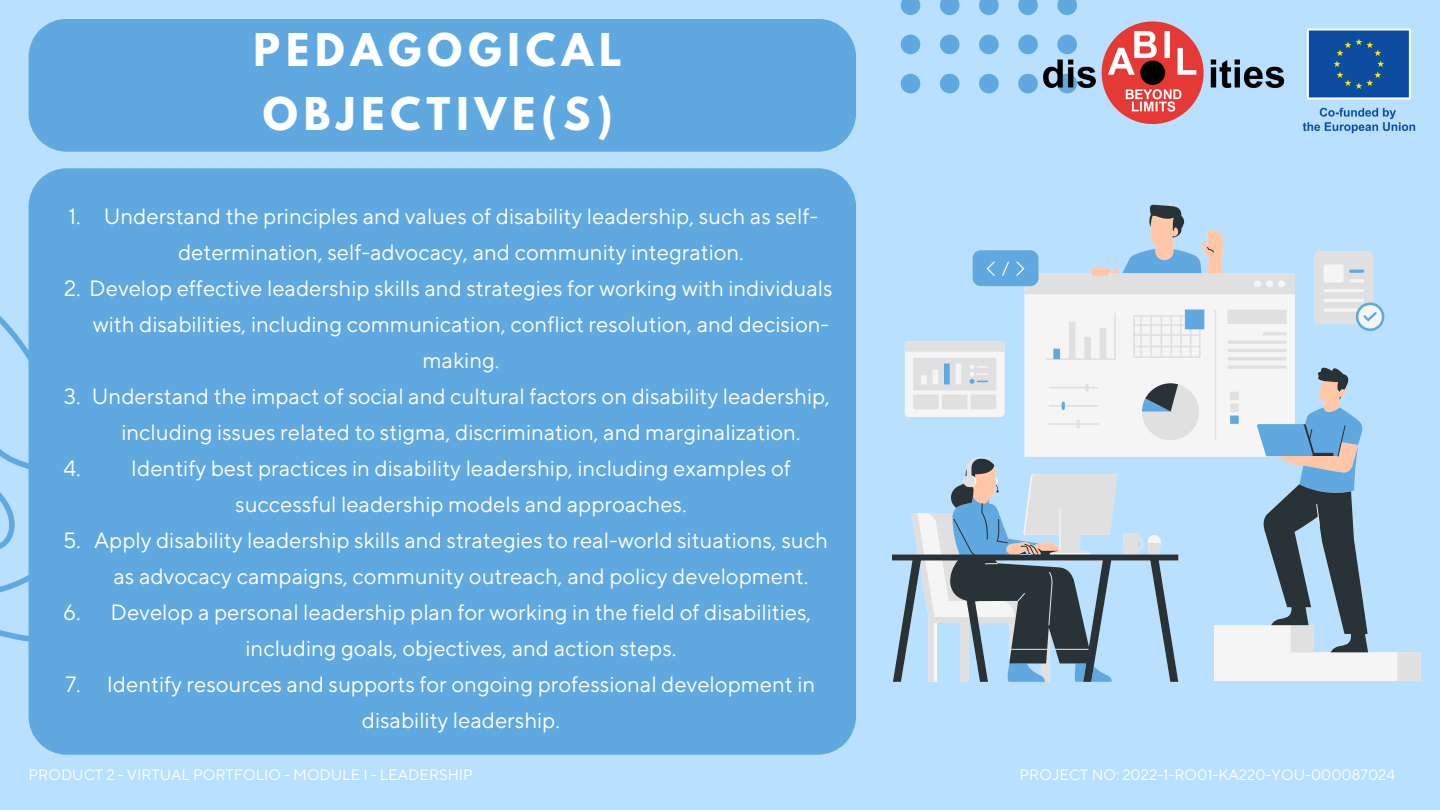
<style>
.page{position:relative;width:1440px;height:810px;background:#b9e1ff}
.page>*{position:absolute;margin:0;border:0;box-sizing:border-box;transform-origin:0 0}
.t1{font:700 40px/64.5px "League Spartan";letter-spacing:.15em;color:#fff}
.t2{font:22px/36px "TT Norms Pro";color:#fff;text-align:center}
.t3{font:15px "TT Norms Pro";color:#fff}
</style>
<div class="page">
<svg style="left:0;top:202px;width:29px;height:506px"></svg>
<div style="left:29px;top:19px;width:827px;height:133px;background:#5fa9e0"></div>
<div style="left:29px;top:168px;width:827px;height:587px;background:#5fa9e0"></div>
<svg style="left:1384px;top:315px;width:37px;height:366px"></svg>
<svg style="left:1368px;top:251px;width:16px;height:430px"></svg>
<svg style="left:892px;top:204px;width:476px;height:478px"></svg>
<svg style="left:901px;top:0;width:19px;height:15px"></svg>
<svg style="left:901px;top:35px;width:19px;height:19px"></svg>
<svg style="left:901px;top:74px;width:19px;height:19px"></svg>
<svg style="left:940px;top:0;width:19px;height:15px"></svg>
<svg style="left:940px;top:35px;width:19px;height:19px"></svg>
<svg style="left:940px;top:74px;width:19px;height:19px"></svg>
<svg style="left:979px;top:0;width:20px;height:15px"></svg>
<svg style="left:979px;top:35px;width:20px;height:19px"></svg>
<svg style="left:979px;top:74px;width:20px;height:19px"></svg>
<svg style="left:1018px;top:0;width:20px;height:15px"></svg>
<svg style="left:1018px;top:35px;width:16px;height:19px"></svg>
<svg style="left:1018px;top:74px;width:16px;height:19px"></svg>
<svg style="left:1057px;top:0;width:20px;height:15px"></svg>
<img style="left:1302px;top:28px;width:114px;height:106px">
<img style="left:1034px;top:21px;width:251px;height:103px">
<p class="t1" style="left:253px;top:22px;width:370px">PEDAGOGICAL<br>OBJECTIVE(S)</p>
<p class="t2" style="left:104px;top:199px;width:716px">Understand the principles and values of disability leadership, such as self&shy;determination, self-advocacy, and community integration.</p>
<p class="t2" style="left:64px;top:271px;width:770px">2. Develop effective leadership skills and strategies for working with individuals</p>
<p class="t2" style="left:93px;top:307px;width:738px">with disabilities, including communication, conflict resolution, and decision-</p>
<p class="t2" style="left:422px;top:343px;width:78px">making.</p>
<p class="t2" style="left:92px;top:379px;width:740px">Understand the impact of social and cultural factors on disability leadership, including issues related to stigma, discrimination, and marginalization.</p>
<p class="t2" style="left:131px;top:451px;width:662px">Identify best practices in disability leadership, including examples of successful leadership models and approaches.</p>
<p class="t2" style="left:94px;top:523px;width:735px">Apply disability leadership skills and strategies to real-world situations, such as advocacy campaigns, community outreach, and policy development.</p>
<p class="t2" style="left:111px;top:595px;width:702px">Develop a personal leadership plan for working in the field of disabilities, including goals, objectives, and action steps.</p>
<p class="t2" style="left:107px;top:667px;width:710px">Identify resources and supports for ongoing professional development in disability leadership.</p>
<p class="t2" style="left:69px;top:199px;width:14px">1.</p>
<p class="t2" style="left:64px;top:379px;width:18px">3.</p>
<p class="t2" style="left:63px;top:451px;width:19px">4.</p>
<p class="t2" style="left:63px;top:523px;width:19px">5.</p>
<p class="t2" style="left:63px;top:595px;width:19px">6.</p>
<p class="t2" style="left:65px;top:667px;width:17px">7.</p>
<p class="t3" style="left:29px;top:766px;width:446px">PRODUCT 2 - VIRTUAL PORTFOLIO - MODULE I - LEADERSHIP</p>
<p class="t3" style="left:1020px;top:766px;width:377px">PROJECT NO: 2022-1-RO01-KA220-YOU-000087024</p>
</div>
